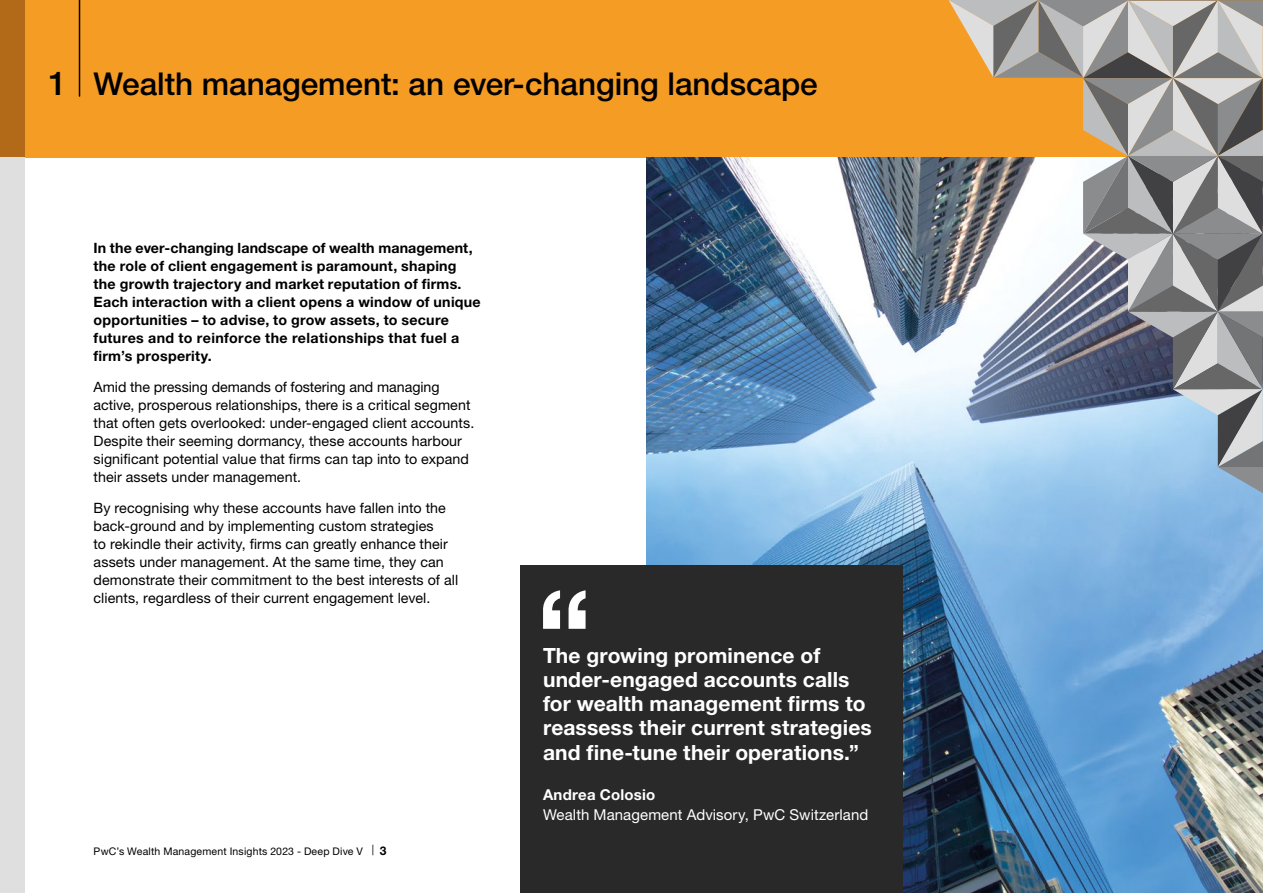
<style>
.page{position:relative;width:1263px;height:893px;background:#fff}
.page>*{position:absolute;margin:0;border:0;box-sizing:border-box;transform-origin:0 0}
.t1{font:500 31.5px "Helvetica Neue LT Std";color:#000}
.t2{font:700 21px/24px "Helvetica Neue LT Std";letter-spacing:.005em;color:#fff}
.t3{font:15px "Helvetica Neue LT Std";letter-spacing:.005em;color:#fff}
.t4{font:700 15px "Helvetica Neue LT Std";letter-spacing:.01em;color:#fff}
.t5{font:14.25px/18px "Helvetica Neue LT Std";letter-spacing:.005em;color:#000}
.t6{font:700 14.25px/18px "Helvetica Neue LT Std";letter-spacing:.015em;color:#000}
.t7{font:10.5px "Helvetica Neue LT Std";letter-spacing:.02em;color:#000}
.s1{font-size:33px}
.s2{font-weight:700;font-size:12px}
</style>
<div class="page">
<div style="left:0;top:0;width:1263px;height:157px;background:#f59c24"></div>
<div style="left:0;top:0;width:24px;height:157px;background:#b36a18"></div>
<hr style="left:79px;top:0;width:1px;height:96px;background:#000">
<img style="left:646px;top:157px;width:617px;height:736px">
<div style="left:0;top:157px;width:24px;height:736px;background:#dfdfdf"></div>
<svg style="left:948px;top:0;width:315px;height:544px"></svg>
<div style="left:520px;top:566px;width:382px;height:327px;background:#292929"></div>
<svg style="left:543px;top:590px;width:42px;height:39px"></svg>
<h1 class="t1" style="left:48px;top:65px;width:771px"><span class="s1">1</span> Wealth management: an ever-changing landscape</h1>
<p class="t6" style="left:94px;top:239px;width:389px">In the ever-changing landscape of wealth management, the role of client engagement is paramount, shaping the growth trajectory and market reputation of firms.<br>Each interaction with a client opens a window of unique opportunities – to advise, to grow assets, to secure futures and to reinforce the relationships that fuel a firm’s prosperity.</p>
<p class="t5" style="left:94px;top:378px;width:382px">Amid the pressing demands of fostering and managing active, prosperous relationships, there is a critical segment that often gets overlooked: under-engaged client accounts.<br>Despite their seeming dormancy, these accounts harbour significant potential value that firms can tap into to expand their assets under management.</p>
<p class="t5" style="left:94px;top:498px;width:366px">By recognising why these accounts have fallen into the back-ground and by implementing custom strategies<br>to rekindle their activity, firms can greatly enhance their assets under management. At the same time, they can demonstrate their commitment to the best interests of all clients, regardless of their current engagement level.</p>
<p class="t7" style="left:94px;top:845px;width:294px">PwC’s Wealth Management Insights 2023 - Deep Dive V | <span class="s2">3</span></p>
<h2 class="t2" style="left:543px;top:643px;width:330px">The growing prominence of under-engaged accounts calls for wealth management firms to reassess their current strategies and fine-tune their operations.”</h2>
<p class="t4" style="left:543px;top:786px;width:114px">Andrea Colosio</p>
<p class="t3" style="left:543px;top:805px;width:327px">Wealth Management Advisory, PwC Switzerland</p>
</div>
